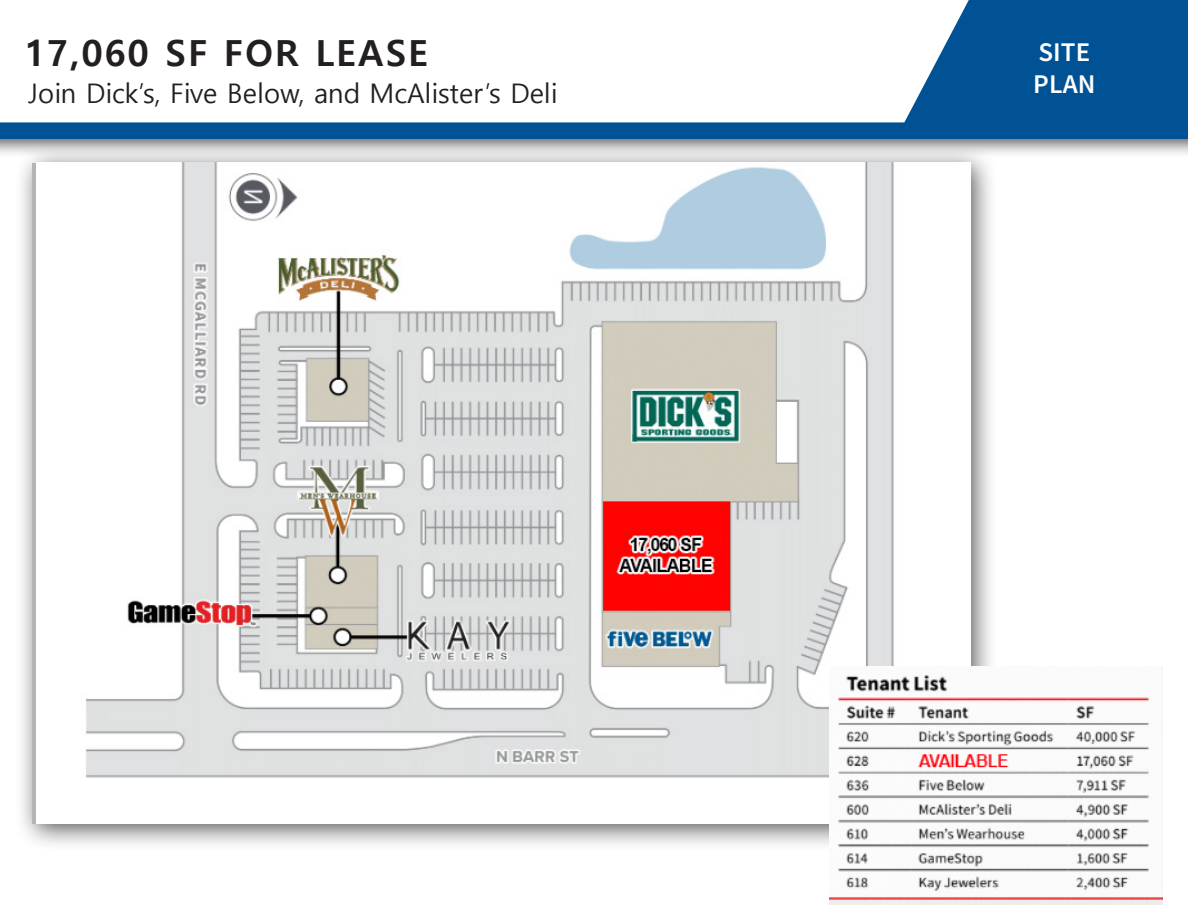
<style>
.page{position:relative;width:1188px;height:918px;background:#fff}
.page>*{position:absolute;margin:0;border:0;box-sizing:border-box;transform-origin:0 0}
.t1{font:700 36px "Malgun Gothic";letter-spacing:.06em;color:#231f20}
.t2{font:27px "Malgun Gothic";color:#231f20}
.t3{font:27px "Source Sans Variable";letter-spacing:.005em;color:#fff}
</style>
<div class="page">
<div style="left:0;top:0;width:1188px;height:159px;background:#231f20;opacity:.75"></div>
<div style="left:0;top:0;width:1188px;height:138px;background:#005295"></div>
<div style="left:0;top:0;width:969px;height:122px;background:#fff"></div>
<div style="left:15px;top:145px;width:983px;height:706px;background:#231f20;opacity:.75"></div>
<img style="left:37px;top:163px;width:933px;height:661px">
<img style="left:830px;top:666px;width:333px;height:238px">
<p class="t1" style="left:24px;top:32px;width:405px">17,060 SF FOR LEASE</p>
<p class="t2" style="left:28px;top:78px;width:531px">Join Dick’s, Five Below, and McAlister’s Deli</p>
<p class="t3" style="left:1038px;top:36px;width:53px">SITE</p>
<p class="t3" style="left:1033px;top:68px;width:64px">PLAN</p>
</div>
